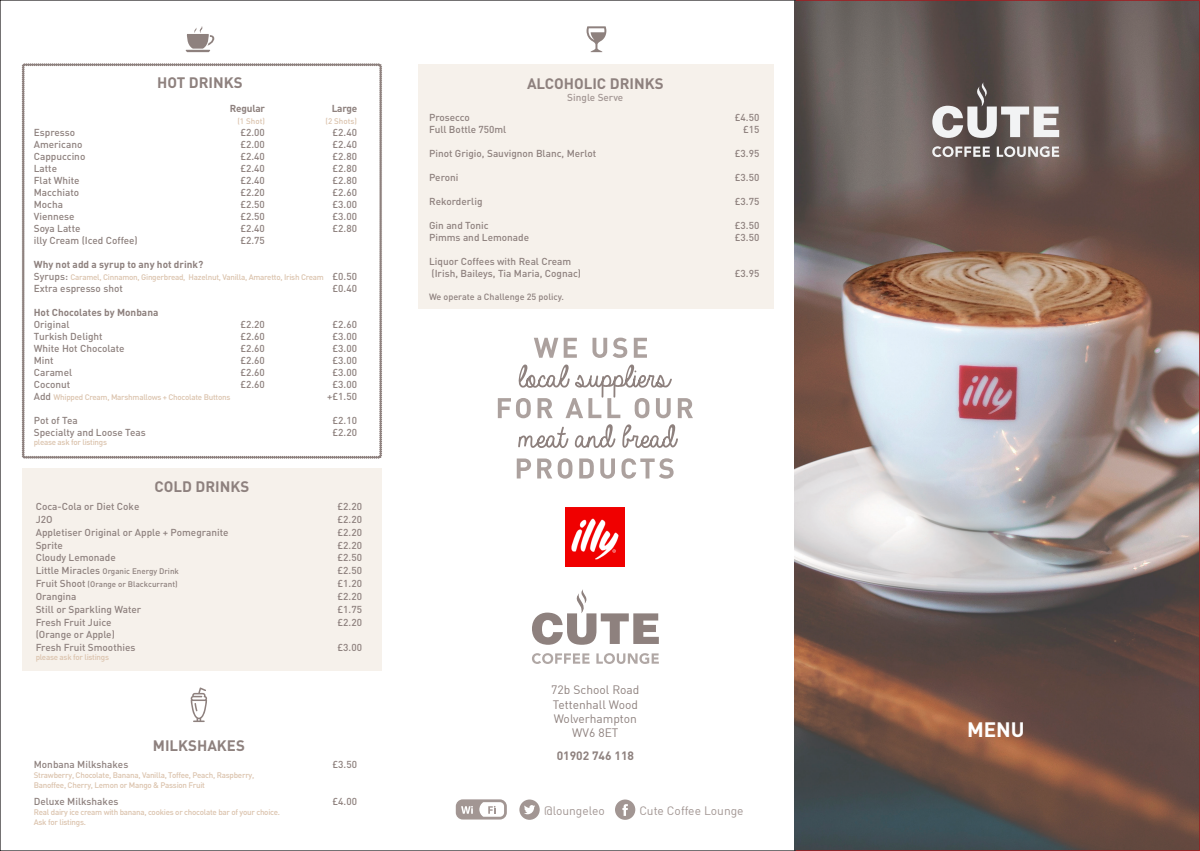
<style>
.page{position:relative;width:1200px;height:851px;background:#fff}
.page>*{position:absolute;margin:0;border:0;box-sizing:border-box;transform-origin:0 0}
.t1{font:700 20.6px "DIN";color:#fff}
.t2{font:700 15px "DIN";color:#8e817e}
.t3{font:12px/14.4px "DIN";color:#8e817e;text-align:center}
.t4{font:12px "DIN";color:#a29693}
.t5{font:700 12px "DIN";color:#8e817e}
.t6{font:500 10px "DIN";color:#8e817e}
.t7{font:700 10px "DIN";color:#8e817e}
.t8{font:500 10px "DIN";color:#a29693}
.t9{font:700 10px "DIN";letter-spacing:-.02em;color:#8e817e}
.t10{font:500 9px "DIN";color:#8e817e}
.t11{font:500 8px/9.6px "DIN";letter-spacing:-.03em;color:#dbc3ad}
.t12{font:500 8px "DIN";color:#8e817e}
.s1{font-size:10px;color:#8e817e}
.s2{font-size:10px}
</style>
<div class="page">
<div style="left:418px;top:65px;width:355px;height:244px;background:#f6f1eb"></div>
<img style="left:794px;top:2px;width:403px;height:846px">
<svg style="left:932px;top:82px;width:126px;height:56px"></svg>
<svg style="left:932px;top:146px;width:126px;height:11px"></svg>
<svg style="left:532px;top:589px;width:126px;height:55px"></svg>
<svg style="left:532px;top:653px;width:126px;height:10px"></svg>
<svg style="left:586px;top:26px;width:20px;height:26px"></svg>
<svg style="left:185px;top:26px;width:29px;height:26px"></svg>
<svg style="left:534px;top:337px;width:112px;height:21px"></svg>
<svg style="left:516px;top:458px;width:157px;height:20px"></svg>
<svg style="left:518px;top:424px;width:159px;height:24px"></svg>
<svg style="left:497px;top:364px;width:195px;height:54px"></svg>
<img style="left:566px;top:507px;width:58px;height:60px">
<svg style="left:615px;top:799px;width:20px;height:20px"></svg>
<svg style="left:519px;top:799px;width:20px;height:20px"></svg>
<svg style="left:455px;top:799px;width:51px;height:20px"></svg>
<svg style="left:22px;top:64px;width:359px;height:394px"></svg>
<div style="left:22px;top:468px;width:359px;height:203px;background:#f6f1eb"></div>
<svg style="left:191px;top:687px;width:16px;height:35px"></svg>
<hr style="left:795px;top:0;width:404px;height:1px;background:#ee1d23">
<hr style="left:1199px;top:0;width:1px;height:850px;background:#ee1d23">
<hr style="left:795px;top:850px;width:404px;height:1px;background:#ee1d23">
<p class="t2" style="left:157px;top:72px;width:87px">HOT DRINKS</p>
<p class="t9" style="left:230px;top:101px;width:37px">Regular</p>
<p class="t7" style="left:331px;top:101px;width:27px">Large</p>
<p class="t11" style="left:237px;top:115px;width:29px">(1 Shot)</p>
<p class="t11" style="left:325px;top:115px;width:33px">(2 Shots)</p>
<p class="t6" style="left:34px;top:125px;width:43px">Espresso</p>
<p class="t6" style="left:240px;top:125px;width:26px">£2.00</p>
<p class="t6" style="left:332px;top:125px;width:26px">£2.40</p>
<p class="t6" style="left:34px;top:137px;width:50px">Americano</p>
<p class="t6" style="left:240px;top:137px;width:26px">£2.00</p>
<p class="t6" style="left:332px;top:137px;width:26px">£2.40</p>
<p class="t6" style="left:34px;top:149px;width:53px">Cappuccino</p>
<p class="t6" style="left:240px;top:149px;width:26px">£2.40</p>
<p class="t6" style="left:332px;top:149px;width:26px">£2.80</p>
<p class="t6" style="left:34px;top:161px;width:25px">Latte</p>
<p class="t6" style="left:240px;top:161px;width:26px">£2.40</p>
<p class="t6" style="left:332px;top:161px;width:26px">£2.80</p>
<p class="t6" style="left:34px;top:173px;width:47px">Flat White</p>
<p class="t6" style="left:240px;top:173px;width:26px">£2.40</p>
<p class="t6" style="left:332px;top:173px;width:26px">£2.80</p>
<p class="t6" style="left:34px;top:185px;width:47px">Macchiato</p>
<p class="t6" style="left:240px;top:185px;width:26px">£2.20</p>
<p class="t6" style="left:332px;top:185px;width:26px">£2.60</p>
<p class="t6" style="left:34px;top:197px;width:31px">Mocha</p>
<p class="t6" style="left:240px;top:197px;width:26px">£2.50</p>
<p class="t6" style="left:332px;top:197px;width:26px">£3.00</p>
<p class="t6" style="left:34px;top:209px;width:42px">Viennese</p>
<p class="t6" style="left:240px;top:209px;width:26px">£2.50</p>
<p class="t6" style="left:332px;top:209px;width:26px">£3.00</p>
<p class="t6" style="left:34px;top:221px;width:48px">Soya Latte</p>
<p class="t6" style="left:240px;top:221px;width:26px">£2.40</p>
<p class="t6" style="left:332px;top:221px;width:26px">£2.80</p>
<p class="t6" style="left:34px;top:233px;width:105px">illy Cream (Iced Coffee)</p>
<p class="t6" style="left:240px;top:233px;width:26px">£2.75</p>
<p class="t7" style="left:34px;top:257px;width:171px">Why not add a syrup to any hot drink?</p>
<p class="t11" style="left:34px;top:271px;width:324px"><span class="s1">Syrups:</span> Caramel, Cinnamon, Gingerbread, Hazelnut, Vanilla, Amaretto, Irish Cream <span class="s1">£0.50</span></p>
<p class="t6" style="left:34px;top:281px;width:90px">Extra espresso shot</p>
<p class="t6" style="left:332px;top:281px;width:26px">£0.40</p>
<p class="t7" style="left:34px;top:305px;width:126px">Hot Chocolates by Monbana</p>
<p class="t6" style="left:34px;top:317px;width:37px">Original</p>
<p class="t6" style="left:240px;top:317px;width:26px">£2.20</p>
<p class="t6" style="left:332px;top:317px;width:26px">£2.60</p>
<p class="t6" style="left:34px;top:329px;width:70px">Turkish Delight</p>
<p class="t6" style="left:240px;top:329px;width:26px">£2.60</p>
<p class="t6" style="left:332px;top:329px;width:26px">£3.00</p>
<p class="t6" style="left:34px;top:341px;width:92px">White Hot Chocolate</p>
<p class="t6" style="left:240px;top:341px;width:26px">£2.60</p>
<p class="t6" style="left:332px;top:341px;width:26px">£3.00</p>
<p class="t6" style="left:34px;top:353px;width:21px">Mint</p>
<p class="t6" style="left:240px;top:353px;width:26px">£2.60</p>
<p class="t6" style="left:332px;top:353px;width:26px">£3.00</p>
<p class="t6" style="left:34px;top:365px;width:40px">Caramel</p>
<p class="t6" style="left:240px;top:365px;width:26px">£2.60</p>
<p class="t6" style="left:332px;top:365px;width:26px">£3.00</p>
<p class="t6" style="left:34px;top:377px;width:38px">Coconut</p>
<p class="t6" style="left:240px;top:377px;width:26px">£2.60</p>
<p class="t6" style="left:332px;top:377px;width:26px">£3.00</p>
<p class="t11" style="left:34px;top:391px;width:198px"><span class="s1">Add</span> Whipped Cream, Marshmallows + Chocolate Buttons</p>
<p class="t6" style="left:327px;top:389px;width:31px">+£1.50</p>
<p class="t6" style="left:34px;top:413px;width:46px">Pot of Tea</p>
<p class="t6" style="left:332px;top:413px;width:26px">£2.10</p>
<p class="t6" style="left:34px;top:425px;width:114px">Specialty and Loose Teas</p>
<p class="t6" style="left:332px;top:425px;width:26px">£2.20</p>
<p class="t11" style="left:34px;top:437px;width:75px">please ask for listings</p>
<p class="t2" style="left:154px;top:477px;width:96px">COLD DRINKS</p>
<p class="t6" style="left:36px;top:500px;width:105px">Coca-Cola or Diet Coke</p>
<p class="t6" style="left:337px;top:500px;width:26px">£2.20</p>
<p class="t6" style="left:36px;top:513px;width:18px">J2O</p>
<p class="t6" style="left:337px;top:513px;width:26px">£2.20</p>
<p class="t6" style="left:36px;top:525px;width:194px">Appletiser Original or Apple + Pomegranite</p>
<p class="t6" style="left:337px;top:525px;width:26px">£2.20</p>
<p class="t6" style="left:36px;top:538px;width:29px">Sprite</p>
<p class="t6" style="left:337px;top:538px;width:26px">£2.20</p>
<p class="t6" style="left:36px;top:551px;width:82px">Cloudy Lemonade</p>
<p class="t6" style="left:337px;top:551px;width:26px">£2.50</p>
<p class="t12" style="left:36px;top:566px;width:145px"><span class="s2">Little Miracles</span> Organic Energy Drink</p>
<p class="t6" style="left:337px;top:564px;width:26px">£2.50</p>
<p class="t12" style="left:36px;top:579px;width:143px"><span class="s2">Fruit Shoot</span> (Orange or Blackcurrant)</p>
<p class="t6" style="left:337px;top:577px;width:26px">£1.20</p>
<p class="t6" style="left:36px;top:590px;width:42px">Orangina</p>
<p class="t6" style="left:337px;top:590px;width:26px">£2.20</p>
<p class="t6" style="left:36px;top:602px;width:107px">Still or Sparkling Water</p>
<p class="t6" style="left:337px;top:602px;width:26px">£1.75</p>
<p class="t6" style="left:36px;top:615px;width:77px">Fresh Fruit Juice</p>
<p class="t6" style="left:337px;top:615px;width:26px">£2.20</p>
<p class="t6" style="left:36px;top:627px;width:81px">(Orange or Apple)</p>
<p class="t6" style="left:36px;top:640px;width:101px">Fresh Fruit Smoothies</p>
<p class="t6" style="left:337px;top:640px;width:26px">£3.00</p>
<p class="t11" style="left:36px;top:652px;width:75px">please ask for listings</p>
<p class="t2" style="left:153px;top:735px;width:93px">MILKSHAKES</p>
<p class="t6" style="left:34px;top:758px;width:96px">Monbana Milkshakes</p>
<p class="t6" style="left:332px;top:758px;width:26px">£3.50</p>
<p class="t11" style="left:34px;top:770px;width:222px">Strawberry, Chocolate, Banana, Vanilla, Toffee, Peach, Raspberry,</p>
<p class="t11" style="left:34px;top:779px;width:173px">Banoffee, Cherry, Lemon or Mango &amp; Passion Fruit</p>
<p class="t6" style="left:34px;top:795px;width:86px">Deluxe Milkshakes</p>
<p class="t6" style="left:332px;top:795px;width:26px">£4.00</p>
<p class="t11" style="left:34px;top:806px;width:248px">Real dairy ice cream with banana, cookies or chocolate bar of your choice.<br>Ask for listings.</p>
<p class="t2" style="left:527px;top:73px;width:138px">ALCOHOLIC DRINKS</p>
<p class="t8" style="left:567px;top:91px;width:58px">Single Serve</p>
<p class="t6" style="left:429px;top:111px;width:42px">Prosecco</p>
<p class="t6" style="left:734px;top:111px;width:26px">£4.50</p>
<p class="t6" style="left:429px;top:123px;width:79px">Full Bottle 750ml</p>
<p class="t6" style="left:742px;top:123px;width:18px">£15</p>
<p class="t6" style="left:429px;top:147px;width:169px">Pinot Grigio, Sauvignon Blanc, Merlot</p>
<p class="t6" style="left:734px;top:147px;width:26px">£3.95</p>
<p class="t6" style="left:429px;top:171px;width:31px">Peroni</p>
<p class="t6" style="left:734px;top:171px;width:26px">£3.50</p>
<p class="t6" style="left:429px;top:195px;width:55px">Rekorderlig</p>
<p class="t6" style="left:734px;top:195px;width:26px">£3.75</p>
<p class="t6" style="left:429px;top:219px;width:61px">Gin and Tonic</p>
<p class="t6" style="left:734px;top:219px;width:26px">£3.50</p>
<p class="t6" style="left:429px;top:231px;width:101px">Pimms and Lemonade</p>
<p class="t6" style="left:734px;top:231px;width:26px">£3.50</p>
<p class="t6" style="left:429px;top:255px;width:144px">Liquor Coffees with Real Cream</p>
<p class="t6" style="left:431px;top:267px;width:151px">(Irish, Baileys, Tia Maria, Cognac)</p>
<p class="t6" style="left:734px;top:267px;width:26px">£3.95</p>
<p class="t10" style="left:429px;top:291px;width:136px">We operate a Challenge 25 policy.</p>
<p class="t3" style="left:551px;top:682px;width:90px">72b School Road<br>Tettenhall Wood<br>Wolverhampton<br>WV6 8ET</p>
<p class="t5" style="left:556px;top:748px;width:79px">01902 746 118</p>
<p class="t4" style="left:544px;top:802px;width:62px">@loungeleo</p>
<p class="t4" style="left:639px;top:802px;width:106px">Cute Coffee Lounge</p>
<p class="t1" style="left:966px;top:715px;width:59px">MENU</p>
</div>
